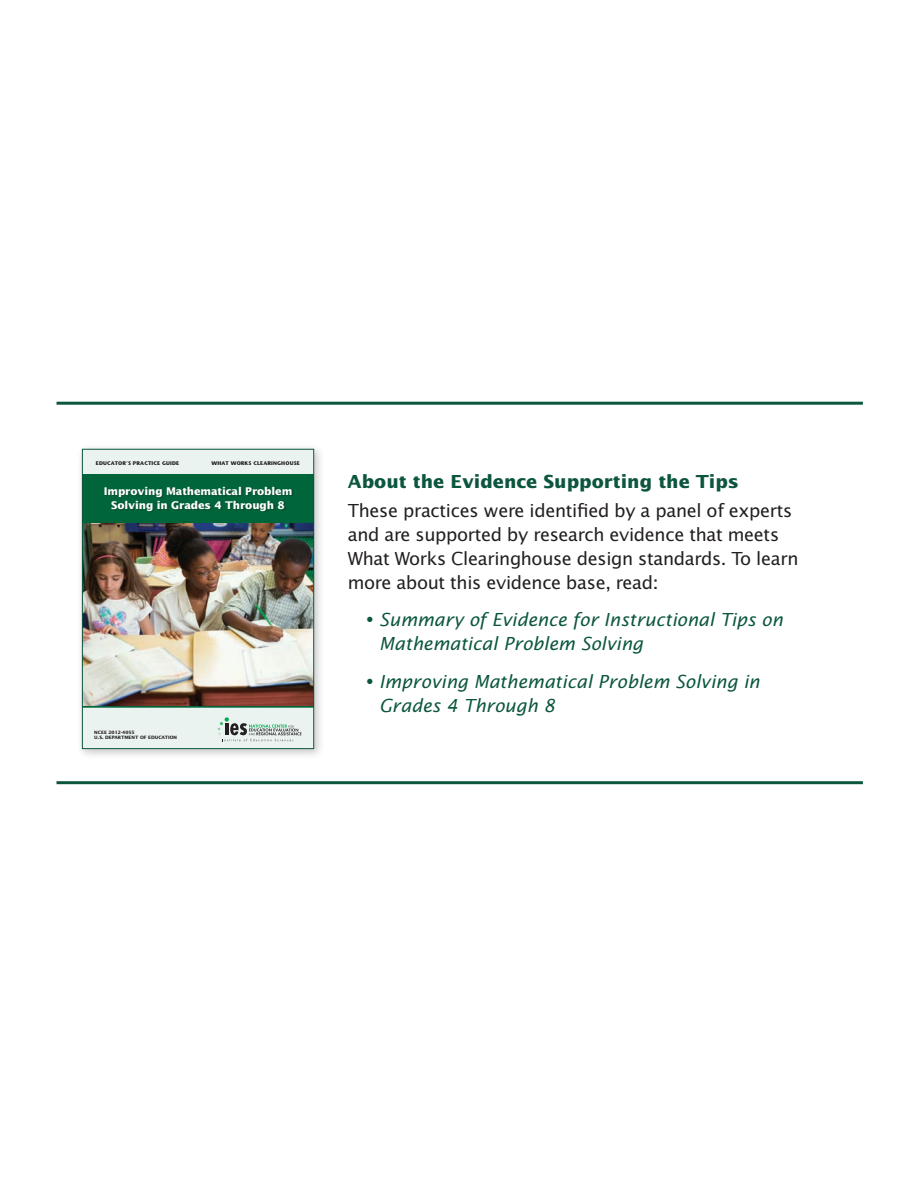
<style>
.page{position:relative;width:918px;height:1188px;background:#fff}
.page>*{position:absolute;margin:0;border:0;box-sizing:border-box;transform-origin:0 0}
.t1{font:18px/24px "Lucida Sans Std";letter-spacing:-.02em;color:#231f20}
.t2{font:italic 18px/24px "Lucida Sans Std";color:#0c563f}
.t3{font:700 18px "Lucida Sans Std";color:#0c563f}
.t4{font:700 10.65px/13.6px "Lucida Sans Std";letter-spacing:-.01em;color:#fff;text-align:center}
.t5{font:700 5.25px "Stone Sans Std";letter-spacing:.03em;color:#231f20}
.t6{font:700 4.5px/5.2px "Lucida Sans Std";color:#231f20}
</style>
<div class="page">
<div style="left:77px;top:444px;width:249px;height:317px;background:#231f20;opacity:.25"></div>
<div style="left:82px;top:706px;width:232px;height:43px;background:#eaf3ef"></div>
<div style="left:82px;top:449px;width:232px;height:32px;background:#eaf3ef"></div>
<div style="left:82px;top:474px;width:232px;height:50px;background:#00653a"></div>
<hr style="left:82px;top:705px;width:232px;height:3px;background:#00653a">
<img style="left:84px;top:523px;width:228px;height:182px">
<div style="left:105px;top:487px;width:189px;height:27px;background:#231f20;opacity:.35"></div>
<svg style="left:218px;top:717px;width:83px;height:24px"></svg>
<div style="left:82px;top:449px;width:232px;height:300px;border:1px solid #0c563f"></div>
<hr style="left:57px;top:781px;width:806px;height:3px;background:#0c563f">
<hr style="left:57px;top:402px;width:806px;height:3px;background:#0c563f">
<p class="t5" style="left:96px;top:460px;width:85px">EDUCATOR’S PRACTICE GUIDE</p>
<p class="t5" style="left:211px;top:460px;width:90px">WHAT WORKS CLEARINGHOUSE</p>
<p class="t4" style="left:104px;top:485px;width:190px">Improving Mathematical Problem<br>Solving in Grades 4 Through 8</p>
<p class="t6" style="left:94px;top:730px;width:84px">NCEE 2012-4055<br>U.S. DEPARTMENT OF EDUCATION</p>
<p class="t3" style="left:348px;top:472px;width:393px">About the Evidence Supporting the Tips</p>
<p class="t1" style="left:348px;top:498px;width:452px">These practices were identified by a panel of experts and are supported by research evidence that meets What Works Clearinghouse design standards. To learn more about this evidence base, read:</p>
<p class="t2" style="left:379px;top:608px;width:405px;text-indent:-14px">• Summary of Evidence for Instructional Tips on<br>Mathematical Problem Solving</p>
<p class="t2" style="left:379px;top:669px;width:382px;text-indent:-14px">• Improving Mathematical Problem Solving in<br>Grades 4 Through 8</p>
</div>
